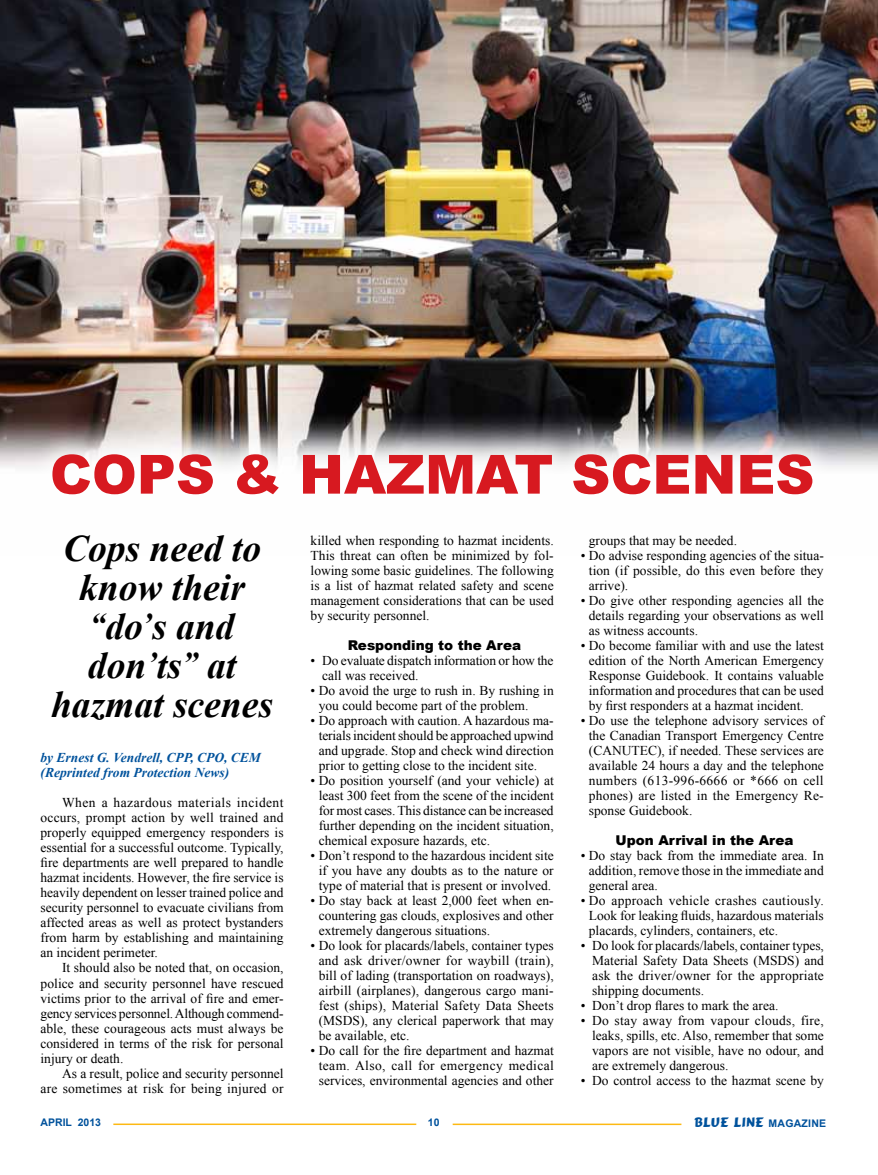
<style>
.page{position:relative;width:878px;height:1175px;background:#fff}
.page>*{position:absolute;margin:0;border:0;box-sizing:border-box;transform-origin:0 0}
.t1{font:900 54px "Arial";color:#d71920}
.t2{font:italic 700 37.5px/39px "Times New Roman";color:#000;text-align:center}
.t3{font:13.5px/15px "Times New Roman";color:#000;text-align:justify}
.t4{font:italic 700 13.5px/15px "Times New Roman";color:#00529c}
.t5{font:900 13.5px "Arial";color:#000}
.t6{font:13.5px "Comic";letter-spacing:.02em;color:#00529c}
.t7{font:700 10.5px "Arial";color:#00529c}
.s1{font-size:31.5px}
.s2{font-family:"Arial";font-weight:700;font-size:10.5px}
</style>
<div class="page">
<hr style="left:113px;top:1123px;width:303px;height:2px;background:#fdb913">
<hr style="left:452px;top:1123px;width:229px;height:2px;background:#fdb913">
<img style="left:0;top:0;width:878px;height:468px">
<div style="left:27px;top:429px;width:810px;height:91px;background:#fff;opacity:.75"></div>
<h1 class="t1" style="left:50px;top:435px;width:417px">COPS &amp; HAZMAT</h1>
<h1 class="t1" style="left:571px;top:435px;width:121px">SCENES</h1>
<h2 class="t2" style="left:51px;top:528px;width:223px">Cops need to know their <span class="s1">“</span>do<span class="s1">’</span>s and don<span class="s1">’</span>ts<span class="s1">”</span> at hazmat scenes</h2>
<p class="t4" style="left:40px;top:750px;width:222px">by Ernest G. Vendrell, CPP, CPO, CEM (Reprinted from Protection News)</p>
<p class="t3" style="left:40px;top:795px;width:245px;text-indent:22px">When a hazardous materials incident occurs, prompt action by well trained and properly equipped emergency responders is essential for a successful outcome. Typically, fire departments are well prepared to handle hazmat incidents. However, the fire service is heavily dependent on lesser trained police and security personnel to evacuate civilians from affected areas as well as protect bystanders from harm by establishing and maintaining an incident perimeter.</p>
<p class="t3" style="left:40px;top:960px;width:245px;text-indent:22px">It should also be noted that, on occasion, police and security personnel have rescued victims prior to the arrival of fire and emer&shy;gency services personnel. Although commend&shy;able, these courageous acts must always be considered in terms of the risk for personal injury or death.</p>
<p class="t3" style="left:40px;top:1065px;width:244px;text-align:right">As a result, police and security personnel<br>are sometimes at risk for being injured or</p>
<p class="t3" style="left:310px;top:533px;width:245px">killed when responding to hazmat incidents.<br>This threat can often be minimized by fol&shy;lowing some basic guidelines. The following is a list of hazmat related safety and scene management considerations that can be used by security personnel.</p>
<p class="t5" style="left:348px;top:635px;width:175px">Responding to the Area</p>
<p class="t3" style="left:322px;top:653px;width:233px;text-indent:-11px">• Do evaluate dispatch information or how the call was received.</p>
<p class="t3" style="left:319px;top:683px;width:236px;text-indent:-8px">• Do avoid the urge to rush in. By rushing in you could become part of the problem.</p>
<p class="t3" style="left:319px;top:713px;width:236px;text-indent:-8px">• Do approach with caution. A hazardous ma&shy;terials incident should be approached upwind and upgrade. Stop and check wind direction prior to getting close to the incident site.</p>
<p class="t3" style="left:319px;top:773px;width:236px;text-indent:-8px">• Do position yourself (and your vehicle) at least 300 feet from the scene of the incident for most cases. This distance can be increased further depending on the incident situation, chemical exposure hazards, etc.</p>
<p class="t3" style="left:310px;top:848px;width:244px;text-align:center">• Don’t respond to the hazardous incident site if you have any doubts as to the nature or type of material that is present or involved.</p>
<p class="t3" style="left:319px;top:893px;width:236px;text-indent:-8px">• Do stay back at least 2,000 feet when en&shy;countering gas clouds, explosives and other extremely dangerous situations.</p>
<p class="t3" style="left:319px;top:938px;width:236px;text-indent:-8px">• Do look for placards/labels, container types and ask driver/owner for waybill (train), bill of lading (transportation on roadways), airbill (airplanes), dangerous cargo mani&shy;fest (ships), Material Safety Data Sheets (MSDS), any clerical paperwork that may be available, etc.</p>
<p class="t3" style="left:319px;top:1043px;width:237px;text-indent:-8px">• Do call for the fire department and hazmat team. Also, call for emergency medical services, environmental agencies and other</p>
<p class="t3" style="left:589px;top:533px;width:150px">groups that may be needed.</p>
<p class="t3" style="left:589px;top:548px;width:236px;text-indent:-8px">• Do advise responding agencies of the situa&shy;tion (if possible, do this even before they arrive).</p>
<p class="t3" style="left:589px;top:593px;width:236px;text-indent:-8px">• Do give other responding agencies all the details regarding your observations as well as witness accounts.</p>
<p class="t3" style="left:589px;top:638px;width:236px;text-indent:-8px">• Do become familiar with and use the latest edition of the North American Emergency Response Guidebook. It contains valuable information and procedures that can be used by first responders at a hazmat incident.</p>
<p class="t3" style="left:589px;top:713px;width:236px;text-indent:-8px">• Do use the telephone advisory services of the Canadian Transport Emergency Centre (CANUTEC), if needed. These services are available 24 hours a day and the telephone numbers (613-996-6666 or *666 on cell phones) are listed in the Emergency Re&shy;sponse Guidebook.</p>
<p class="t5" style="left:615px;top:830px;width:179px">Upon Arrival in the Area</p>
<p class="t3" style="left:589px;top:848px;width:236px;text-indent:-8px">• Do stay back from the immediate area. In addition, remove those in the immediate and general area.</p>
<p class="t3" style="left:589px;top:893px;width:236px;text-indent:-8px">• Do approach vehicle crashes cautiously.<br>Look for leaking fluids, hazardous materials placards, cylinders, containers, etc.</p>
<p class="t3" style="left:592px;top:938px;width:233px;text-indent:-11px">• Do look for placards/labels, container types, Material Safety Data Sheets (MSDS) and ask the driver/owner for the appropriate shipping documents.</p>
<p class="t3" style="left:580px;top:998px;width:199px">• Don’t drop flares to mark the area.</p>
<p class="t3" style="left:592px;top:1013px;width:233px;text-indent:-11px">• Do stay away from vapour clouds, fire, leaks, spills, etc. Also, remember that some vapors are not visible, have no odour, and are extremely dangerous.</p>
<p class="t3" style="left:580px;top:1073px;width:244px">• Do control access to the hazmat scene by</p>
<p class="t7" style="left:41px;top:1115px;width:62px">APRIL 2013</p>
<p class="t7" style="left:428px;top:1115px;width:13px">10</p>
<p class="t6" style="left:694px;top:1113px;width:133px">BLUE LINE <span class="s2">MAGAZINE</span></p>
</div>
